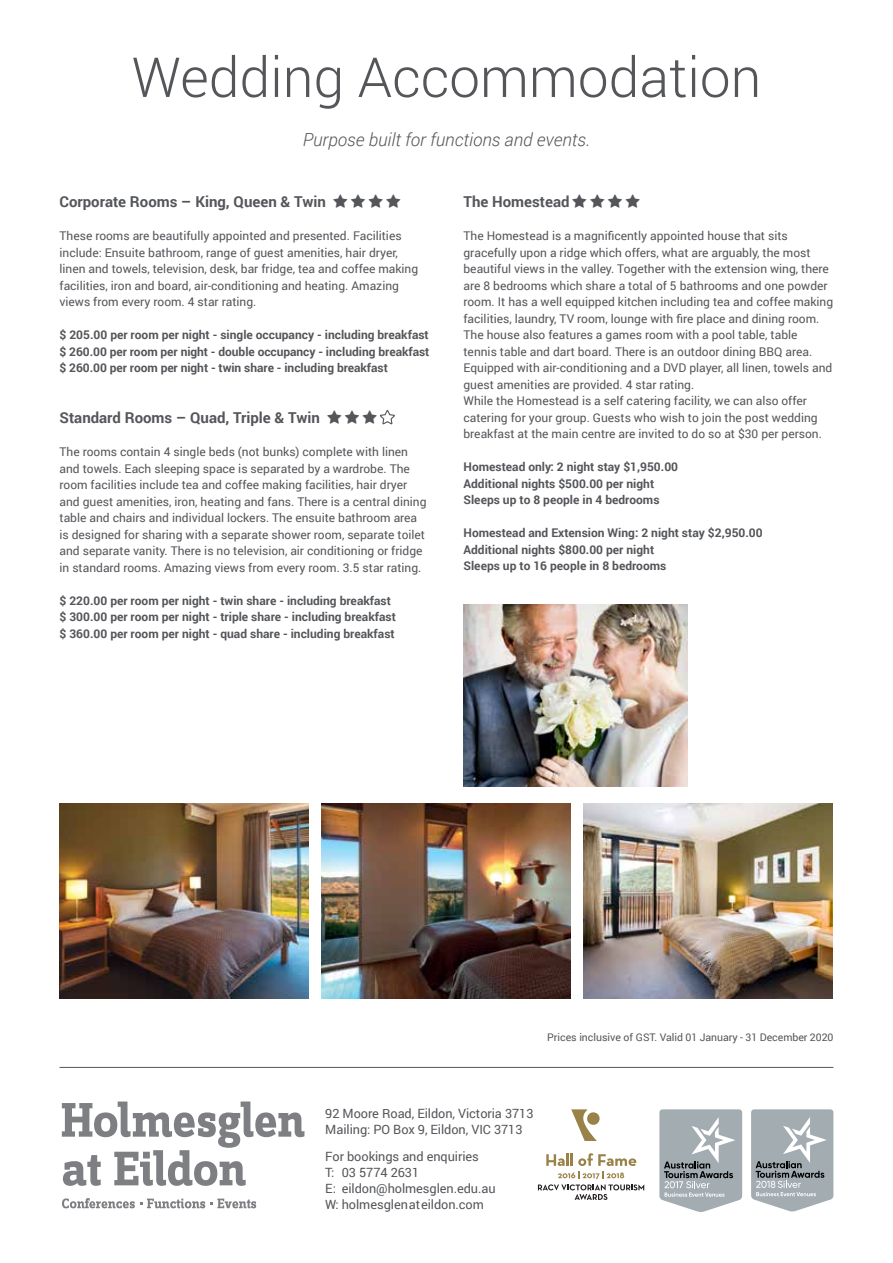
<style>
.page{position:relative;width:893px;height:1263px;background:#fff}
.page>*{position:absolute;margin:0;border:0;box-sizing:border-box;transform-origin:0 0}
.t1{font:300 55.2px "Roboto";color:#54565a}
.t2{font:italic 300 18px "Roboto";color:#54565a}
.t3{font:700 15px "Roboto";color:#54565a}
.t4{font:12.75px/16px "Roboto";letter-spacing:-.005em;color:#54565a}
.t5{font:12px/16.5px "Roboto";color:#54565a}
.t6{font:700 12px/16.5px "Roboto";color:#54565a}
.t7{font:10.5px "Roboto";letter-spacing:-.005em;color:#54565a}
</style>
<div class="page">
<hr style="left:60px;top:1067px;width:773px;height:1px;background:#54565a">
<svg style="left:62px;top:1101px;width:242px;height:85px"></svg>
<svg style="left:62px;top:1198px;width:194px;height:10px"></svg>
<svg style="left:571px;top:1109px;width:29px;height:32px"></svg>
<svg style="left:538px;top:1153px;width:106px;height:47px"></svg>
<svg style="left:659px;top:1109px;width:83px;height:103px;background:#a9b1b5"></svg>
<svg style="left:751px;top:1109px;width:82px;height:102px;background:#a8b0b4"></svg>
<img style="left:321px;top:803px;width:250px;height:196px">
<img style="left:583px;top:803px;width:250px;height:196px">
<img style="left:60px;top:803px;width:249px;height:196px">
<img style="left:464px;top:604px;width:223px;height:183px">
<h1 class="t1" style="left:132px;top:39px;width:631px">Wedding Accommodation</h1>
<h2 class="t2" style="left:303px;top:128px;width:289px">Purpose built for functions and events.</h2>
<p class="t3" style="left:60px;top:191px;width:268px">Corporate Rooms – King, Queen &amp; Twin</p>
<p class="t5" style="left:60px;top:227px;width:360px">These rooms are beautifully appointed and presented. Facilities include: Ensuite bathroom, range of guest amenities, hair dryer, linen and towels, television, desk, bar fridge, tea and coffee making facilities, iron and board, air-conditioning and heating. Amazing views from every room. 4 star rating.</p>
<p class="t6" style="left:60px;top:326px;width:371px;text-align:justify">$ 205.00 per room per night - single occupancy - including breakfast $ 260.00 per room per night - double occupancy - including breakfast $ 260.00 per room per night - twin share - including breakfast</p>
<p class="t3" style="left:60px;top:407px;width:262px">Standard Rooms – Quad, Triple &amp; Twin</p>
<p class="t5" style="left:60px;top:443px;width:368px">The rooms contain 4 single beds (not bunks) complete with linen and towels. Each sleeping space is separated by a wardrobe. The room facilities include tea and coffee making facilities, hair dryer and guest amenities, iron, heating and fans. There is a central dining table and chairs and individual lockers. The ensuite bathroom area is designed for sharing with a separate shower room, separate toilet and separate vanity. There is no television, air conditioning or fridge in standard rooms. Amazing views from every room. 3.5 star rating.</p>
<p class="t6" style="left:60px;top:592px;width:338px">$ 220.00 per room per night - twin share - including breakfast $ 300.00 per room per night - triple share - including breakfast $ 360.00 per room per night - quad share - including breakfast</p>
<p class="t3" style="left:463px;top:191px;width:108px">The Homestead</p>
<p class="t5" style="left:463px;top:227px;width:371px">The Homestead is a magnificently appointed house that sits gracefully upon a ridge which offers, what are arguably, the most beautiful views in the valley. Together with the extension wing, there are 8 bedrooms which share a total of 5 bathrooms and one powder room. It has a well equipped kitchen including tea and coffee making facilities, laundry, TV room, lounge with fire place and dining room.<br>The house also features a games room with a pool table, table tennis table and dart board. There is an outdoor dining BBQ area.<br>Equipped with air-conditioning and a DVD player, all linen, towels and guest amenities are provided. 4 star rating.<br>While the Homestead is a self catering facility, we can also offer catering for your group. Guests who wish to join the post wedding breakfast at the main centre are invited to do so at $30 per person.</p>
<p class="t6" style="left:463px;top:458px;width:216px">Homestead only: 2 night stay $1,950.00<br>Additional nights $500.00 per night<br>Sleeps up to 8 people in 4 bedrooms</p>
<p class="t6" style="left:463px;top:524px;width:301px">Homestead and Extension Wing: 2 night stay $2,950.00<br>Additional nights $800.00 per night<br>Sleeps up to 16 people in 8 bedrooms</p>
<p class="t7" style="left:547px;top:1030px;width:288px">Prices inclusive of GST. Valid 01 January - 31 December 2020</p>
<p class="t4" style="left:325px;top:1105px;width:210px">92 Moore Road, Eildon, Victoria 3713<br>Mailing: PO Box 9, Eildon, VIC 3713</p>
<p class="t4" style="left:325px;top:1148px;width:172px">For bookings and enquiries<br>T: 03 5774 2631<br>E: eildon@holmesglen.edu.au<br>W: holmesglenateildon.com</p>
</div>
